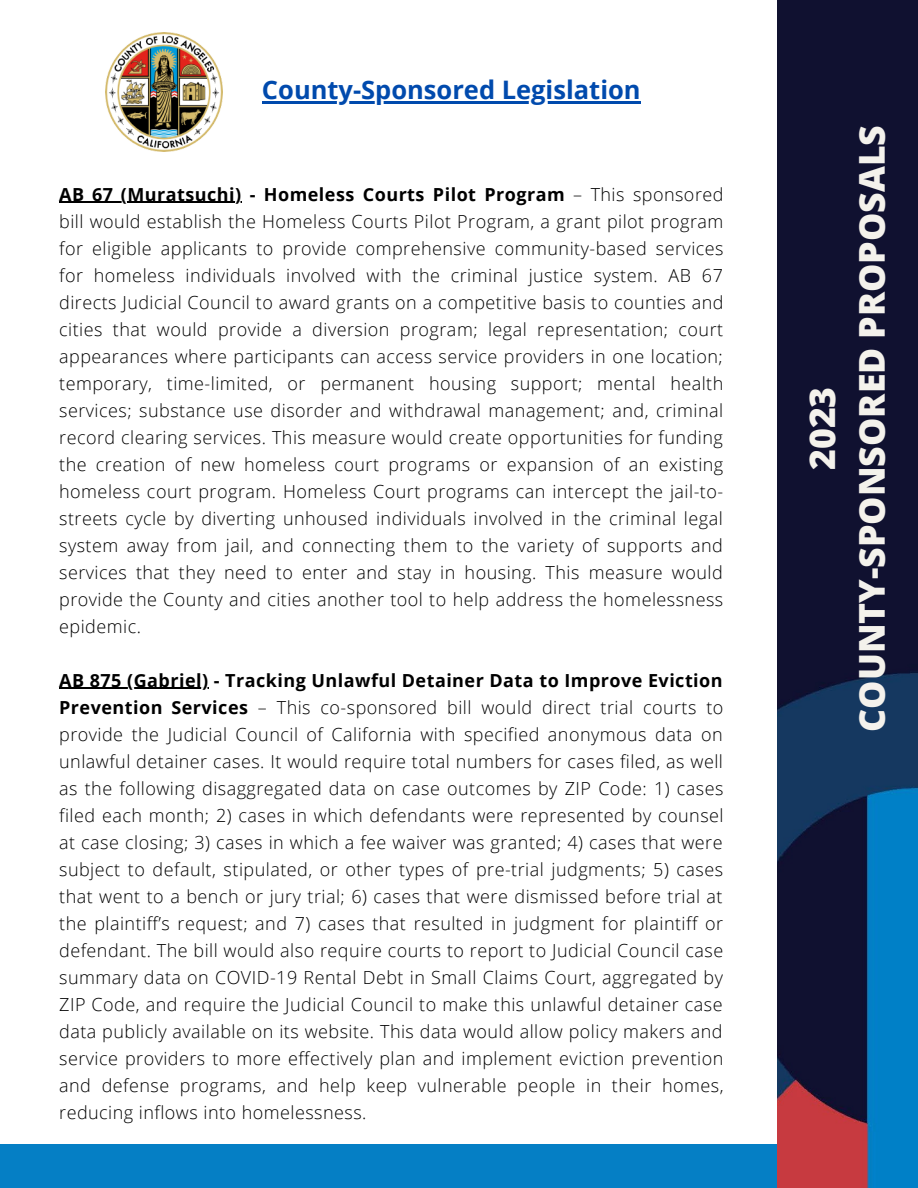
<style>
.page{position:relative;width:918px;height:1188px;background:#fff}
.page>*{position:absolute;margin:0;border:0;box-sizing:border-box;transform-origin:0 0}
.t1{font:800 35.55px/49.5px "Open Sans";color:#f4f2ec;text-align:center}
.t2{font:700 25.5px "Open Sans";color:#004aad}
.t3{font:300 18px/27px "Open Sans";letter-spacing:.025em;color:#000;text-align:justify}
.s1{font-weight:700}
</style>
<div class="page">
<img style="left:777px;top:0;width:141px;height:1188px">
<img style="left:106px;top:33px;width:117px;height:118px">
<div style="left:0;top:1144px;width:776px;height:44px;background:#057fc5"></div>
<hr style="left:262px;top:102px;width:379px;height:2px;background:#004aad">
<hr style="left:59px;top:202px;width:68px;height:1px;background:#000">
<hr style="left:127px;top:202px;width:108px;height:1px;background:#000">
<hr style="left:59px;top:688px;width:150px;height:1px;background:#000">
<h2 class="t2" style="left:262px;top:72px;width:380px">County-Sponsored Legislation</h2>
<p class="t3" style="left:59px;top:180px;width:666px"><span class="s1">AB 67 (Muratsuchi) - Homeless Courts Pilot Program</span> – This sponsored bill would establish the Homeless Courts Pilot Program, a grant pilot program for eligible applicants to provide comprehensive community-based services for homeless individuals involved with the criminal justice system. AB 67 directs Judicial Council to award grants on a competitive basis to counties and cities that would provide a diversion program; legal representation; court appearances where participants can access service providers in one location; temporary, time-limited, or permanent housing support; mental health services; substance use disorder and withdrawal management; and, criminal record clearing services. This measure would create opportunities for funding the creation of new homeless court programs or expansion of an existing homeless court program. Homeless Court programs can intercept the jail-to&shy;streets cycle by diverting unhoused individuals involved in the criminal legal system away from jail, and connecting them to the variety of supports and services that they need to enter and stay in housing. This measure would provide the County and cities another tool to help address the homelessness epidemic.</p>
<p class="t3" style="left:59px;top:666px;width:666px"><span class="s1">AB 875 (Gabriel) - Tracking Unlawful Detainer Data to Improve Eviction Prevention Services</span> – This co-sponsored bill would direct trial courts to provide the Judicial Council of California with specified anonymous data on unlawful detainer cases. It would require total numbers for cases filed, as well as the following disaggregated data on case outcomes by ZIP Code: 1) cases filed each month; 2) cases in which defendants were represented by counsel at case closing; 3) cases in which a fee waiver was granted; 4) cases that were subject to default, stipulated, or other types of pre-trial judgments; 5) cases that went to a bench or jury trial; 6) cases that were dismissed before trial at the plaintiff’s request; and 7) cases that resulted in judgment for plaintiff or defendant. The bill would also require courts to report to Judicial Council case summary data on COVID-19 Rental Debt in Small Claims Court, aggregated by ZIP Code, and require the Judicial Council to make this unlawful detainer case data publicly available on its website. This data would allow policy makers and service providers to more effectively plan and implement eviction prevention and defense programs, and help keep vulnerable people in their homes, reducing inflows into homelessness.</p>
<h1 class="t1" style="left:797px;top:732px;width:608px;rotate:-90deg">2023<br>COUNTY-SPONSORED PROPOSALS</h1>
</div>
